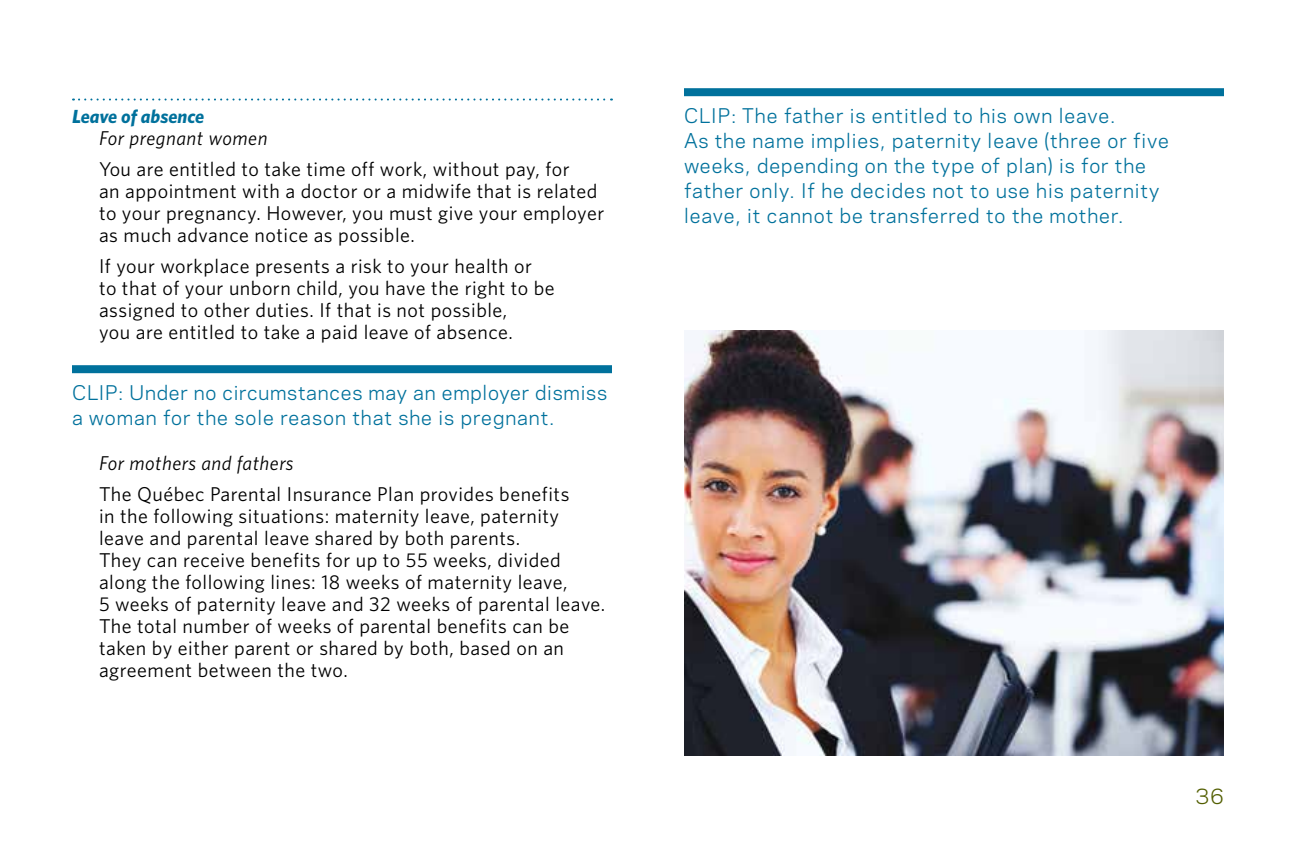
<style>
.page{position:relative;width:1296px;height:864px;background:#fff}
.page>*{position:absolute;margin:0;border:0;box-sizing:border-box;transform-origin:0 0}
.t1{font:20px/22px "Whitney";letter-spacing:.025em;color:#000}
.t2{font:italic 20px "Whitney";letter-spacing:.025em;color:#000}
.t3{font:20px "Galaxie Polaris";color:#525e01}
.t4{font:19px/25px "Galaxie Polaris";letter-spacing:.05em;color:#00719c}
.t5{font:italic 700 19px "Whitney";color:#00719c}
</style>
<div class="page">
<img style="left:684px;top:331px;width:540px;height:425px">
<svg style="left:73px;top:99px;width:539px;height:2px"></svg>
<div style="left:72px;top:365px;width:540px;height:8px;background:#00719c"></div>
<div style="left:684px;top:88px;width:540px;height:8px;background:#00719c"></div>
<p class="t5" style="left:72px;top:105px;width:134px">Leave of absence</p>
<p class="t2" style="left:99px;top:126px;width:170px">For pregnant women</p>
<p class="t1" style="left:99px;top:158px;width:507px">You are entitled to take time off work, without pay, for<br>an appointment with a doctor or a midwife that is related to your pregnancy. However, you must give your employer as much advance notice as possible.</p>
<p class="t1" style="left:99px;top:255px;width:457px">If your workplace presents a risk to your health or<br>to that of your unborn child, you have the right to be assigned to other duties. If that is not possible,<br>you are entitled to take a paid leave of absence.</p>
<p class="t4" style="left:72px;top:379px;width:537px">CLI P: Under no circumstances may an employer dismiss a woman for the sole reason that she is pregnant.</p>
<p class="t2" style="left:99px;top:451px;width:196px">For mothers and fathers</p>
<p class="t1" style="left:99px;top:483px;width:508px">The Québec Parental Insurance Plan provides benefits<br>in the following situations: maternity leave, paternity leave and parental leave shared by both parents.<br>They can receive benefits for up to 55 weeks, divided along the following lines: 18 weeks of maternity leave,<br>5 weeks of paternity leave and 32 weeks of parental leave.<br>The total number of weeks of parental benefits can be taken by either parent or shared by both, based on an agreement between the two.</p>
<p class="t4" style="left:684px;top:102px;width:486px">CLI P: The father is entitled to his own leave.<br>As the name implies, paternity leave (three or five weeks, depending on the type of plan) is for the father only. I f he decides not to use his paternity leave, it cannot be transferred to the mother.</p>
<p class="t3" style="left:1196px;top:781px;width:30px">36</p>
</div>
